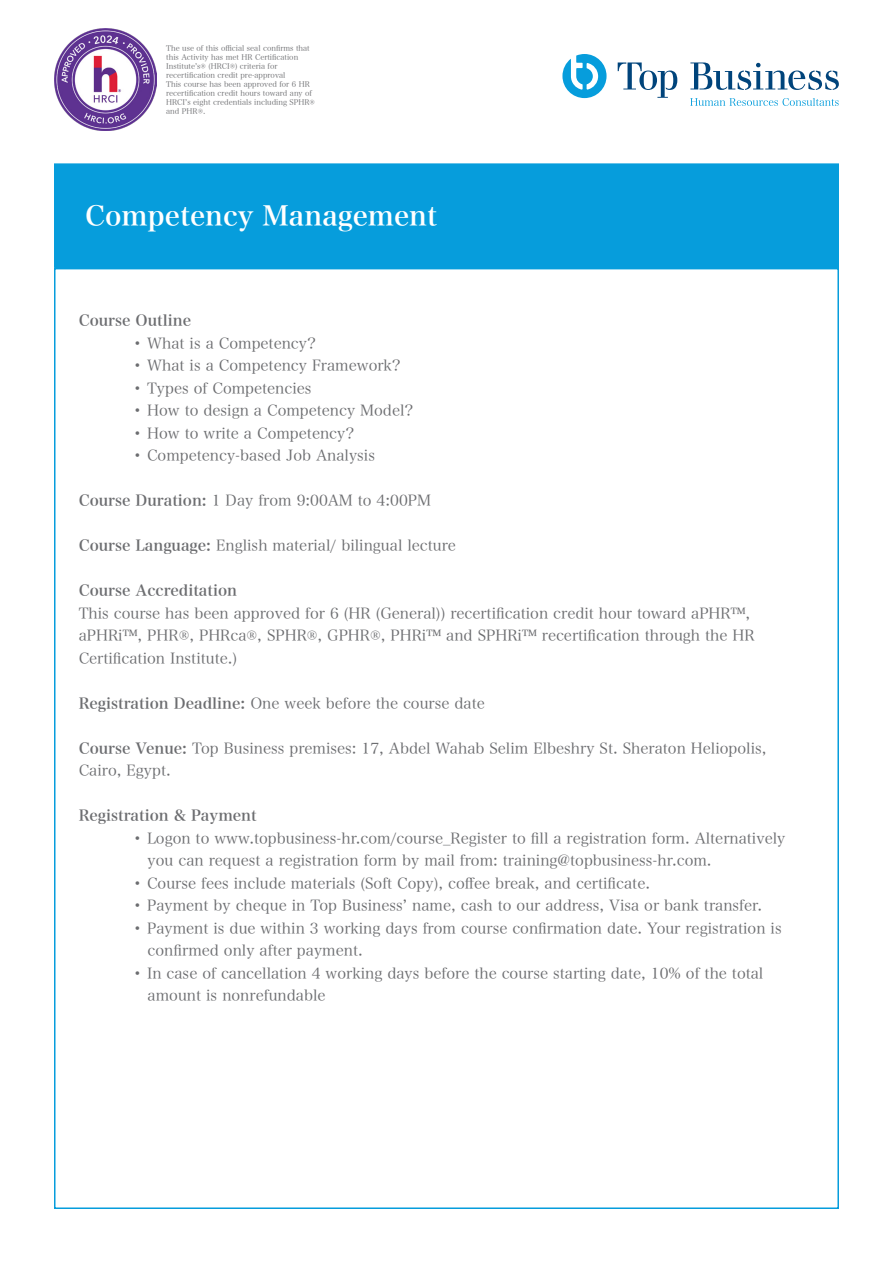
<style>
.page{position:relative;width:893px;height:1263px;background:#fff}
.page>*{position:absolute;margin:0;border:0;box-sizing:border-box;transform-origin:0 0}
.t1{font:27px "Hira Min Pro W6";color:#fff}
.t2{font:15px/22.5px "Hira Min Pro W3";color:#6c6d70}
.t3{font:15px "Hira Min Pro W6";color:#6c6d70}
.t4{font:7.5px/9px "Hira Min Pro W3";color:#6c6d70}
.s1{color:#fff}
.s2{font-family:"Hira Min Pro W6"}
</style>
<div class="page">
<svg style="left:562px;top:54px;width:45px;height:44px"></svg>
<svg style="left:618px;top:62px;width:59px;height:36px"></svg>
<svg style="left:690px;top:62px;width:149px;height:28px"></svg>
<svg style="left:690px;top:98px;width:149px;height:8px"></svg>
<div style="left:55px;top:164px;width:783px;height:103px;background:#069ddc"></div>
<div style="left:54px;top:163px;width:785px;height:105px;border:2px solid #069ddc"></div>
<img style="left:54px;top:29px;width:102px;height:102px">
<p class="t4" style="left:166px;top:43px;width:145px">The use of this official seal confirms that this Activity has met HR Certification</p>
<p class="t4" style="left:166px;top:61px;width:113px">Institute s’ ® (HRCI®) criteria for</p>
<p class="t4" style="left:166px;top:70px;width:121px">recertification credit pre-approval</p>
<p class="t4" style="left:166px;top:79px;width:150px">This course has been approved for 6 HR recertification credit hours toward any of HRCI s’ eight credentials including SPHRR and PHRR.<span class="s1">1</span></p>
<p class="t1" style="left:85px;top:192px;width:353px">Competency Management</p>
<p class="t3" style="left:79px;top:307px;width:114px">Course Outline</p>
<p class="t2" style="left:133px;top:331px;width:185px">• What is a Competency?</p>
<p class="t2" style="left:133px;top:353px;width:270px">• What is a Competency Framework?</p>
<p class="t2" style="left:133px;top:376px;width:180px">• Types of Competencies</p>
<p class="t2" style="left:133px;top:398px;width:282px">• How to design a Competency Model?</p>
<p class="t2" style="left:133px;top:421px;width:223px">• How to write a Competency?</p>
<p class="t2" style="left:133px;top:443px;width:244px">• Competency-based Job Analysis</p>
<p class="t2" style="left:79px;top:488px;width:354px"><span class="s2">Course Duration:</span> 1 Day from 9:00AM to 4:00PM</p>
<p class="t2" style="left:79px;top:533px;width:379px"><span class="s2">Course Language:</span> English material/ bilingual lecture</p>
<p class="t3" style="left:79px;top:577px;width:160px">Course Accreditation</p>
<p class="t2" style="left:79px;top:601px;width:678px">This course has been approved for 6 (HR (General)) recertification credit hour toward aPHRTM, aPHRi™, PHR®, PHRca®, SPHR®, GPHR®, PHRi™ and SPHRi™ recertification through the HR</p>
<p class="t2" style="left:79px;top:646px;width:160px">Certification Institute (.</p>
<p class="t2" style="left:79px;top:691px;width:408px"><span class="s2">Registration Deadline:</span> One week before the course date</p>
<p class="t2" style="left:79px;top:736px;width:689px"><span class="s2">Course Venue:</span> Top Business premises: 17, Abdel Wahab Selim Elbeshry St. Sheraton Heliopolis,<br>Cairo, Egypt.</p>
<p class="t3" style="left:79px;top:802px;width:180px">Registration &amp; Payment</p>
<p class="t2" style="left:148px;top:826px;width:639px;text-indent:-15px">• Logon to www.topbusiness-hr.com/course_Register to fill a registration form. Alternatively you can request a registration form by mail from: training@topbusiness-hr.com.</p>
<p class="t2" style="left:133px;top:871px;width:519px">• Course fees include materials (Soft Copy ,) coffee break, and certificate.</p>
<p class="t2" style="left:133px;top:893px;width:631px">• Payment by cheque in Top Business’ name, cash to our address, Visa or bank transfer.</p>
<p class="t2" style="left:148px;top:916px;width:635px;text-indent:-15px">• Payment is due within 3 working days from course confirmation date. Your registration is confirmed only after payment.</p>
<p class="t2" style="left:148px;top:961px;width:617px;text-indent:-15px">• In case of cancellation 4 working days before the course starting date, 10% of the total amount is nonrefundable</p>
</div>
